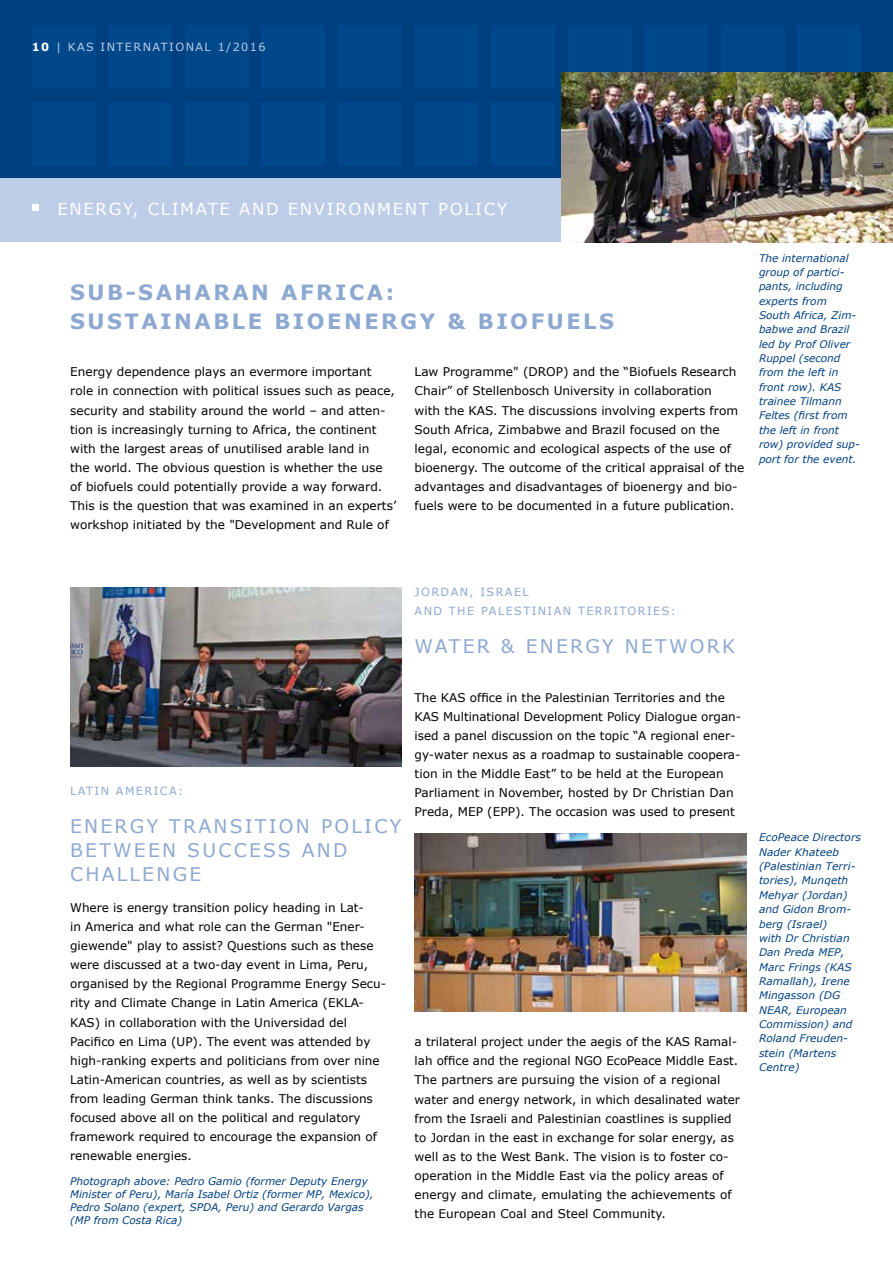
<style>
.page{position:relative;width:893px;height:1263px;background:#fff}
.page>*{position:absolute;margin:0;border:0;box-sizing:border-box;transform-origin:0 0}
.t1{font:700 21px/28.7px "Verdana";letter-spacing:.12em;color:#8da8d1}
.t2{font:18.75px/24.5px "Verdana";letter-spacing:.12em;color:#8da8d1}
.t3{font:16.5px "Verdana";letter-spacing:.1em;color:#fff}
.t4{font:12px/19.2px "Verdana";color:#000}
.t5{font:11.25px/19.2px "Verdana";letter-spacing:.125em;color:#8da8d1}
.t6{font:11.25px "Verdana";letter-spacing:.125em;color:#bdcde7}
.t7{font:italic 10.5px/14.4px "Verdana";color:#004080}
.s1{font-weight:700;color:#fff}
</style>
<div class="page">
<div style="left:0;top:0;width:893px;height:179px;background:#004080"></div>
<div style="left:0;top:179px;width:893px;height:63px;background:#bdcde7"></div>
<div style="left:32px;top:26px;width:64px;height:63px;background:#00488a"></div>
<div style="left:32px;top:102px;width:64px;height:64px;background:#00488a"></div>
<div style="left:108px;top:26px;width:64px;height:63px;background:#00488a"></div>
<div style="left:108px;top:102px;width:64px;height:64px;background:#00488a"></div>
<div style="left:185px;top:26px;width:64px;height:63px;background:#00488a"></div>
<div style="left:185px;top:102px;width:64px;height:64px;background:#00488a"></div>
<div style="left:261px;top:26px;width:64px;height:63px;background:#00488a"></div>
<div style="left:261px;top:102px;width:64px;height:64px;background:#00488a"></div>
<div style="left:338px;top:26px;width:64px;height:63px;background:#00488a"></div>
<div style="left:338px;top:102px;width:64px;height:64px;background:#00488a"></div>
<div style="left:415px;top:26px;width:63px;height:63px;background:#00488a"></div>
<div style="left:415px;top:102px;width:63px;height:64px;background:#00488a"></div>
<div style="left:491px;top:26px;width:64px;height:63px;background:#00488a"></div>
<div style="left:491px;top:102px;width:64px;height:64px;background:#00488a"></div>
<div style="left:568px;top:26px;width:63px;height:63px;background:#00488a"></div>
<div style="left:644px;top:26px;width:64px;height:63px;background:#00488a"></div>
<div style="left:721px;top:26px;width:63px;height:63px;background:#00488a"></div>
<div style="left:797px;top:26px;width:64px;height:63px;background:#00488a"></div>
<div style="left:32px;top:204px;width:7px;height:7px;background:#fff"></div>
<img style="left:70px;top:587px;width:332px;height:179px">
<img style="left:561px;top:72px;width:332px;height:170px">
<img style="left:415px;top:833px;width:331px;height:179px">
<p class="t6" style="left:32px;top:40px;width:235px"><span class="s1">10</span> | KAS INTERNATIONAL 1/2016</p>
<h3 class="t3" style="left:57px;top:198px;width:451px">ENERGY, CLIMATE AND ENVIRONMENT POLICY</h3>
<h1 class="t1" style="left:70px;top:277px;width:545px">SUB-SAHARAN AFRICA:<br>SUSTAINABLE BIOENERGY &amp; BIOFUELS</h1>
<p class="t4" style="left:70px;top:362px;width:328px">Energy dependence plays an evermore important role in connection with political issues such as peace, security and stability around the world – and atten&shy;tion is increasingly turning to Africa, the continent with the largest areas of unutilised arable land in<br>the world. The obvious question is whether the use of biofuels could potentially provide a way forward.<br>This is the question that was examined in an experts’ workshop initiated by the "Development and Rule of</p>
<p class="t4" style="left:415px;top:362px;width:331px">Law Programme" (DROP) and the “Biofuels Research Chair” of Stellenbosch University in collaboration<br>with the KAS. The discussions involving experts from South Africa, Zimbabwe and Brazil focused on the legal, economic and ecological aspects of the use of bioenergy. The outcome of the critical appraisal of the advantages and disadvantages of bioenergy and bio&shy;fuels were to be documented in a future publication.</p>
<p class="t7" style="left:759px;top:250px;width:102px">The international group of partici&shy;pants, including experts from<br>South Africa, Zim&shy;babwe and Brazil led by Prof Oliver<br>Ruppel (second from the left in front row). KAS trainee Tilmann<br>Feltes (first from the left in front row) provided sup&shy;port for the event.</p>
<p class="t5" style="left:415px;top:582px;width:263px">JORDAN, ISRAEL<br>AND THE PALESTINIAN TERRITORIES:</p>
<h2 class="t2" style="left:415px;top:633px;width:322px">WATER &amp; ENERGY NETWORK</h2>
<p class="t5" style="left:70px;top:781px;width:115px">LATIN AMERICA:</p>
<h2 class="t2" style="left:70px;top:813px;width:333px">ENERGY TRANSITION POLICY<br>BETWEEN SUCCESS AND<br>CHALLENGE</h2>
<p class="t4" style="left:70px;top:897px;width:317px">Where is energy transition policy heading in Lat-<br>in America and what role can the German "Ener&shy;giewende" play to assist? Questions such as these were discussed at a two-day event in Lima, Peru, organised by the Regional Programme Energy Secu&shy;rity and Climate Change in Latin America (EKLA-KAS) in collaboration with the Universidad del Pacifico en Lima (UP). The event was attended by high-ranking experts and politicians from over nine Latin-American countries, as well as by scientists from leading German think tanks. The discussions focused above all on the political and regulatory framework required to encourage the expansion of renewable energies.</p>
<p class="t7" style="left:70px;top:1175px;width:305px;line-height:12.8px">Photograph above: Pedro Gamio (former Deputy Energy Minister of Peru), María Isabel Ortiz (former MP, Mexico), Pedro Solano (expert, SPDA, Peru) and Gerardo Vargas (MP from Costa Rica)</p>
<p class="t4" style="left:415px;top:687px;width:328px">The KAS office in the Palestinian Territories and the KAS Multinational Development Policy Dialogue organ&shy;ised a panel discussion on the topic “A regional ener&shy;gy-water nexus as a roadmap to sustainable coopera&shy;tion in the Middle East” to be held at the European Parliament in November, hosted by Dr Christian Dan Preda, MEP (EPP). The occasion was used to present</p>
<p class="t4" style="left:415px;top:1032px;width:327px">a trilateral project under the aegis of the KAS Ramal&shy;lah office and the regional NGO EcoPeace Middle East.<br>The partners are pursuing the vision of a regional water and energy network, in which desalinated water from the Israeli and Palestinian coastlines is supplied to Jordan in the east in exchange for solar energy, as well as to the West Bank. The vision is to foster co&shy;operation in the Middle East via the policy areas of energy and climate, emulating the achievements of the European Coal and Steel Community.</p>
<p class="t7" style="left:759px;top:830px;width:104px">EcoPeace Directors<br>Nader Khateeb (Palestinian Terri&shy;tories), Munqeth<br>Mehyar (Jordan) and Gidon Brom&shy;berg (Israel)<br>with Dr Christian<br>Dan Preda MEP,<br>Marc Frings (KAS<br>Ramallah), Irene<br>Mingasson (DG<br>NEAR, European<br>Commission) and<br>Roland Freuden&shy;stein (Martens<br>Centre)</p>
</div>
